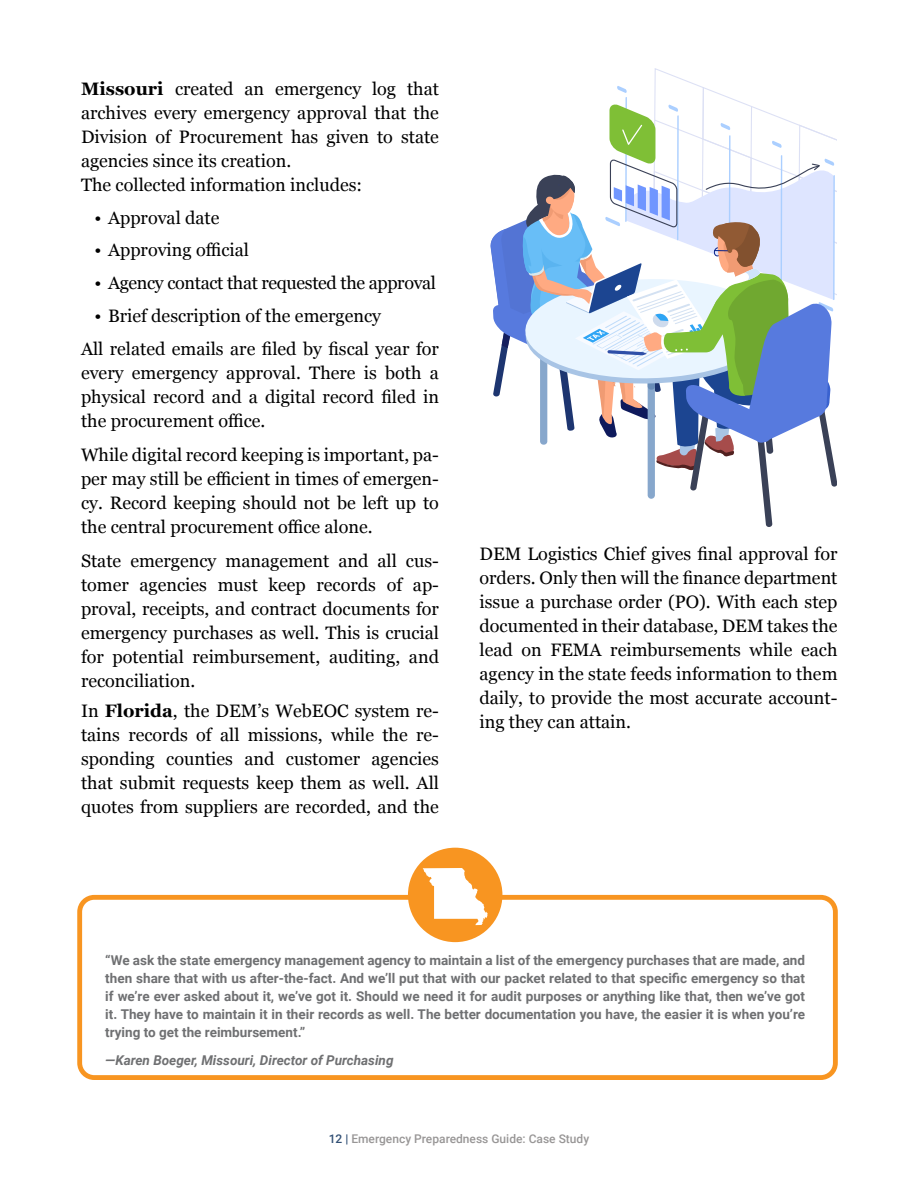
<style>
.page{position:relative;width:918px;height:1188px;background:#fff}
.page>*{position:absolute;margin:0;border:0;box-sizing:border-box;transform-origin:0 0}
.t1{font:18px/24px "Georgia";color:#000;text-align:justify}
.t2{font:18px "Georgia";letter-spacing:-.02em;color:#000}
.t3{font:700 13.5px/18px "Roboto";color:#6f7072;text-align:justify}
.t4{font:italic 700 13.5px "Roboto";color:#6f7072}
.t5{font:500 12px "Roboto";color:#989696}
.s1{font-weight:700}
.s2{color:#325075}
</style>
<div class="page">
<div style="left:77px;top:895px;width:761px;height:185px;border:5px solid #f89521;border-radius:15px"></div>
<div style="left:408px;top:848px;width:94px;height:94px;background:#f89521;border-radius:50%"></div>
<svg style="left:423px;top:868px;width:65px;height:57px"></svg>
<svg style="left:490px;top:68px;width:347px;height:459px"></svg>
<p class="t1" style="left:81px;top:76px;width:360px;text-align:left"><span class="s1">Missouri</span> created an emergency log that archives every emergency approval that the Division of Procurement has given to state agencies since its creation.<br>The collected information includes:</p>
<p class="t1" style="left:94px;top:205px;width:127px">• Approval date</p>
<p class="t1" style="left:94px;top:237px;width:156px">• Approving official</p>
<p class="t2" style="left:94px;top:270px;width:343px">• Agency contact that requested the approval</p>
<p class="t1" style="left:81px;top:298px;width:360px;line-height:33.8px;text-indent:14px">• Brief description of the emergency<br>All related emails are filed by fiscal year for</p>
<p class="t1" style="left:81px;top:360px;width:360px">every emergency approval. There is both a physical record and a digital record filed in the procurement office.</p>
<p class="t1" style="left:81px;top:442px;width:360px">While digital record keeping is important, pa&shy;per may still be efficient in times of emergen&shy;cy. Record keeping should not be left up to the central procurement office alone.</p>
<p class="t1" style="left:81px;top:548px;width:360px">State emergency management and all cus&shy;tomer agencies must keep records of ap&shy;proval, receipts, and contract documents for emergency purchases as well. This is crucial for potential reimbursement, auditing, and reconciliation.</p>
<p class="t1" style="left:81px;top:698px;width:360px">In <span class="s1">Florida</span>, the DEM’s WebEOC system re&shy;tains records of all missions, while the re&shy;sponding counties and customer agencies that submit requests keep them as well. All quotes from suppliers are recorded, and the</p>
<p class="t1" style="left:480px;top:541px;width:360px">DEM Logistics Chief gives final approval for orders. Only then will the finance department issue a purchase order (PO). With each step documented in their database, DEM takes the lead on FEMA reimbursements while each agency in the state feeds information to them daily, to provide the most accurate account&shy;ing they can attain.</p>
<p class="t3" style="left:105px;top:951px;width:701px">“We ask the state emergency management agency to maintain a list of the emergency purchases that are made, and then share that with us after-the-fact. And we’ll put that with our packet related to that specific emergency so that if we’re ever asked about it, we’ve got it. Should we need it for audit purposes or anything like that, then we’ve got it. They have to maintain it in their records as well. The better documentation you have, the easier it is when you’re trying to get the reimbursement.”</p>
<p class="t4" style="left:105px;top:1051px;width:290px">—Karen Boeger, Missouri, Director of Purchasing</p>
<p class="t5" style="left:329px;top:1130px;width:262px"><span class="s2">12 |</span> Emergency Preparedness Guide: Case Study</p>
</div>
